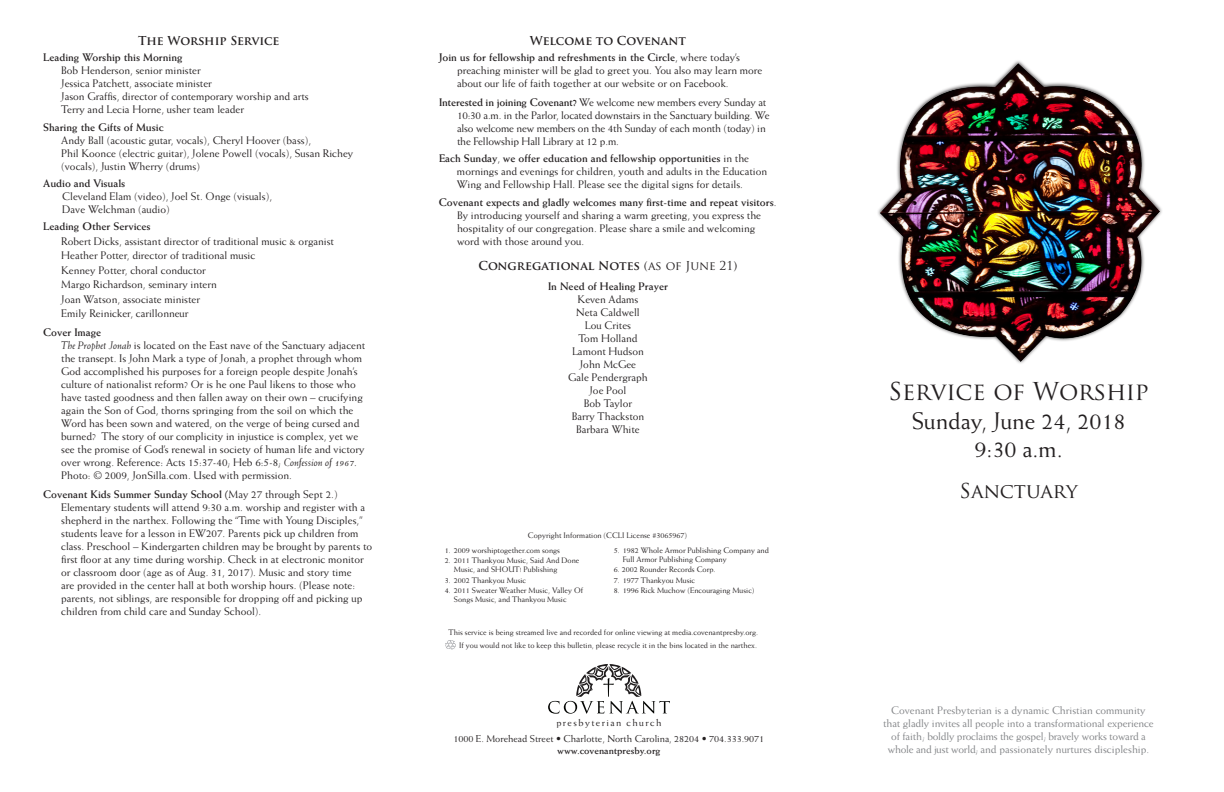
<style>
.page{position:relative;width:1224px;height:792px;background:#fff}
.page>*{position:absolute;margin:0;border:0;box-sizing:border-box;transform-origin:0 0}
.t1{font:24px "Weiss Std";color:#231f20}
.t2{font:24px "Trajan Pro";letter-spacing:-.015em;color:#231f20}
.Section_Headers_-_Ce{font:20px "Trajan Pro";color:#231f20}
.Center_Title{font:700 12px "Trajan Pro";color:#231f20}
.Section_Headers_-_Ce-2{font:700 12px "Trajan Pro";letter-spacing:-.005em;color:#231f20}
.Outdent_1{font:11px/13px "Weiss Std";color:#231f20}
.Outdent_2{font:11px/13px "Weiss Std";color:#231f20}
.Outdent_1-2{font:11px/13px "Weiss Std";letter-spacing:-.01em;color:#808285;text-align:center}
.Body_Text_Weiss{font:700 11px "Weiss Std";color:#231f20}
.Sermon_Series{font:10px/12px "Weiss Std";color:#231f20;text-align:center}
.Center_10{font:10px "Weiss Std";letter-spacing:.14em;color:#231f20}
.Copyright_info{font:8px/9px "Weiss Std";color:#231f20}
.Outdent_1-3{font:8px "Weiss Std";color:#231f20}
.s1{font-weight:700}
.s2{font-style:italic}
.s3{font-weight:400}
</style>
<div class="page">
<svg style="left:548px;top:664px;width:122px;height:50px"></svg>
<svg style="left:446px;top:640px;width:10px;height:10px"></svg>
<img style="left:878px;top:60px;width:284px;height:304px">
<p class="Section_Headers_-_Ce-2" style="left:138px;top:33px;width:143px">The Worship Service</p>
<p class="Body_Text_Weiss" style="left:43px;top:51px;width:141px">Leading Worship this Morning</p>
<p class="Outdent_2" style="left:61px;top:63px;width:141px">Bob Henderson, senior minister</p>
<p class="Outdent_2" style="left:61px;top:77px;width:152px">Jessica Patchett, associate minister</p>
<p class="Outdent_2" style="left:61px;top:90px;width:249px">Jason Graffis, director of contemporary worship and arts</p>
<p class="Outdent_2" style="left:61px;top:103px;width:184px">Terry and Lecia Horne, usher team leader</p>
<p class="Outdent_1" style="left:61px;top:120px;width:294px;text-indent:-18px"><span class="s1">Sharing the Gifts of Music<br></span>Andy Ball (acoustic gutar, vocals), Cheryl Hoover (bass),<br>Phil Koonce (electric guitar), Jolene Powell (vocals), Susan Richey (vocals), Justin Wherry (drums)</p>
<p class="Outdent_2" style="left:62px;top:177px;width:211px;text-indent:-19px"><span class="s1">Audio and Visuals<br></span>Cleveland Elam (video), Joel St. Onge (visuals),<br>Dave Welchman (audio)</p>
<p class="Body_Text_Weiss" style="left:43px;top:220px;width:109px">Leading Other Services</p>
<p class="Outdent_2" style="left:61px;top:234px;width:274px">Robert Dicks, assistant director of traditional music &amp; organist</p>
<p class="Outdent_2" style="left:61px;top:249px;width:196px">Heather Potter, director of traditional music</p>
<p class="Outdent_2" style="left:61px;top:263px;width:146px">Kenney Potter, choral conductor</p>
<p class="Outdent_2" style="left:61px;top:278px;width:157px">Margo Richardson, seminary intern</p>
<p class="Outdent_2" style="left:61px;top:292px;width:140px">Joan Watson, associate minister</p>
<p class="Outdent_2" style="left:61px;top:307px;width:129px">Emily Reinicker, carillonneur</p>
<p class="Outdent_1" style="left:61px;top:325px;width:306px;text-indent:-18px"><span class="s1">Cover Image<br></span><span class="s2">The Prophet Jonah</span> is located on the East nave of the Sanctuary adjacent the transept. Is John Mark a type of Jonah, a prophet through whom God accomplished his purposes for a foreign people despite Jonah’s culture of nationalist reform? Or is he one Paul likens to those who have tasted goodness and then fallen away on their own – crucifying again the Son of God, thorns springing from the soil on which the Word has been sown and watered, on the verge of being cursed and burned? The story of our complicity in injustice is complex, yet we see the promise of God’s renewal in society of human life and victory over wrong. Reference: Acts 15:37-40; Heb 6:5-8; <span class="s2">Confession of 1967</span>.<br>Photo: © 2009, JonSilla.com. Used with permission.</p>
<p class="Outdent_1" style="left:61px;top:487px;width:312px;text-indent:-18px"><span class="s1">Covenant Kids Summer Sunday School (</span>May 27 through Sept 2.)<br>Elementary students will attend 9:30 a.m. worship and register with a shepherd in the narthex. Following the “Time with Young Disciples,” students leave for a lesson in EW207. Parents pick up children from class. Preschool – Kindergarten children may be brought by parents to first floor at any time during worship. Check in at electronic monitor or classroom door (age as of Aug. 31, 2017). Music and story time<br>are provided in the center hall at both worship hours. (Please note: parents, not siblings, are responsible for dropping off and picking up children from child care and Sunday School).</p>
<p class="Center_Title" style="left:530px;top:33px;width:158px">Welcome to Covenant</p>
<p class="Outdent_1" style="left:457px;top:51px;width:307px;text-indent:-18px"><span class="s1">Join us for fellowship and refreshments in the Circle</span>, where today’s preaching minister will be glad to greet you. You also may learn more about our life of faith together at our website or on Facebook.</p>
<p class="Outdent_1" style="left:457px;top:96px;width:314px;text-indent:-18px"><span class="s1">Interested in joining Covenant?</span> We welcome new members every Sunday at 10:30 a.m. in the Parlor, located downstairs in the Sanctuary building. We also welcome new members on the 4th Sunday of each month (today) in the Fellowship Hall Library at 12 p.m.</p>
<p class="Outdent_1" style="left:457px;top:152px;width:312px;text-indent:-18px"><span class="s1">Each Sunday</span>, <span class="s1">we offer education and fellowship opportunities</span> in the mornings and evenings for children, youth and adults in the Education<br>Wing and Fellowship Hall. Please see the digital signs for details.</p>
<p class="Outdent_1" style="left:457px;top:195px;width:321px;text-indent:-18px"><span class="s1">Covenant expects and gladly welcomes many first-time and repeat visitors</span>.<br>By introducing yourself and sharing a warm greeting, you express the hospitality of our congregation. Please share a smile and welcoming word with those around you.</p>
<p class="Center_Title" style="left:478px;top:258px;width:261px">Congregational Notes <span class="s3">(as of June 21)</span></p>
<p class="Outdent_1" style="left:548px;top:280px;width:121px;text-align:center"><span class="s1">In Need of Healing Prayer<br></span>Keven Adams<br>Neta Caldwell<br>Lou Crites<br>Tom Holland<br>Lamont Hudson<br>John McGee<br>Gale Pendergraph<br>Joe Pool<br>Bob Taylor<br>Barry Thackston<br>Barbara White</p>
<p class="Outdent_1-3" style="left:528px;top:531px;width:161px">Copyright Information (CCLI License #3065967)</p>
<p class="Copyright_info" style="left:445px;top:546px;width:117px">1. 2009 worshiptogether.com songs</p>
<p class="Copyright_info" style="left:454px;top:556px;width:127px;text-indent:-9px">2. 2011 Thankyou Music, Said And Done<br>Music, and SHOUT! Publishing</p>
<p class="Copyright_info" style="left:445px;top:575px;width:83px">3. 2002 Thankyou Music</p>
<p class="Copyright_info" style="left:454px;top:586px;width:131px;text-indent:-9px">4. 2011 Sweater Weather Music, Valley Of<br>Songs Music, and Thankyou Music</p>
<p class="Copyright_info" style="left:623px;top:546px;width:147px;text-indent:-9px">5. 1982 Whole Armor Publishing Company and<br>Full Armor Publishing Company</p>
<p class="Copyright_info" style="left:614px;top:565px;width:103px">6. 2002 Rounder Records Corp.</p>
<p class="Copyright_info" style="left:614px;top:575px;width:83px">7. 1977 Thankyou Music</p>
<p class="Copyright_info" style="left:614px;top:586px;width:142px">8. 1996 Rick Muchow (Encouraging Music)</p>
<p class="Copyright_info" style="left:449px;top:628px;width:311px">This service is being streamed live and recorded for online viewing at media.covenantpresby.org.</p>
<p class="Copyright_info" style="left:459px;top:641px;width:299px">If you would not like to keep this bulletin, please recycle it in the bins located in the narthex.</p>
<p class="Center_10" style="left:556px;top:717px;width:107px">presbyterian church</p>
<p class="Sermon_Series" style="left:453px;top:732px;width:312px">1000 E. Morehead Street • Charlotte, North Carolina, 28204 • 704.333.9071 <span class="s1">www.covenantpresby.org</span></p>
<p class="t2" style="left:888px;top:376px;width:262px">Service of Worship</p>
<p class="t1" style="left:912px;top:406px;width:215px">Sunday, June 24, 2018</p>
<p class="t1" style="left:974px;top:435px;width:90px">9:30 a.m.</p>
<p class="Section_Headers_-_Ce" style="left:960px;top:478px;width:119px">Sanctuary</p>
<p class="Outdent_1-2" style="left:883px;top:703px;width:272px">Covenant Presbyterian is a dynamic Christian community that gladly invites all people into a transformational experience of faith; boldly proclaims the gospel; bravely works toward a whole and just world; and passionately nurtures discipleship.</p>
</div>
